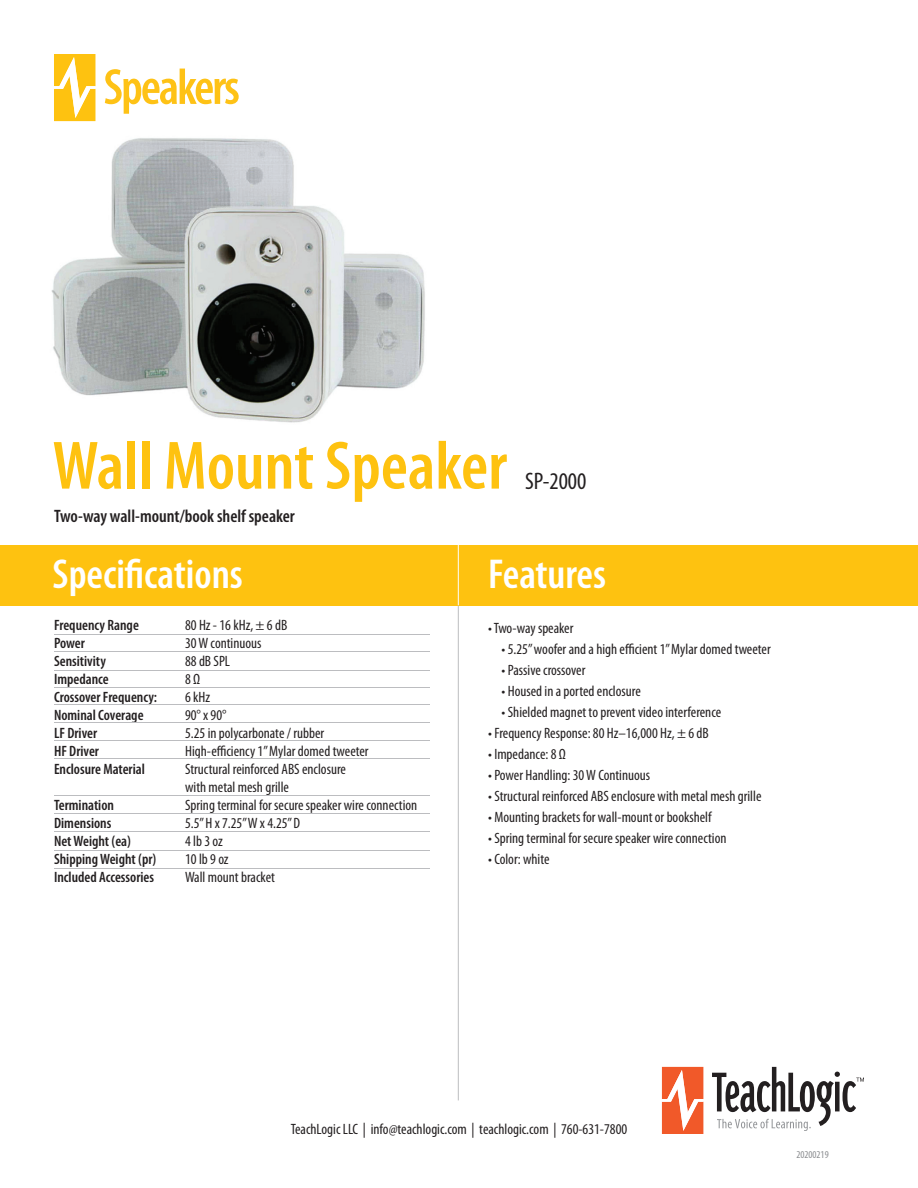
<style>
.page{position:relative;width:918px;height:1188px;background:#fff}
.page>*{position:absolute;margin:0;border:0;box-sizing:border-box;transform-origin:0 0}
.t1{font:600 condensed 69px "Myriad Pro";color:#fec210}
.t2{font:600 condensed 42px "Myriad Pro";color:#fff}
.t3{font:condensed 24px "Myriad Pro";color:#231f20}
.t4{font:600 condensed 18px "Myriad Pro";color:#231f20}
.t5{font:condensed 15px/18px "Myriad Pro";color:#231f20}
.t6{font:600 condensed 15px/18px "Myriad Pro";color:#231f20}
.t7{font:condensed 10.5px "Myriad Pro";color:#8b8d90}
</style>
<div class="page">
<img style="left:51px;top:138px;width:374px;height:285px">
<hr style="left:458px;top:598px;width:1px;height:502px;background:#bcbdc0">
<div style="left:0;top:545px;width:918px;height:60px;background:#fec210"></div>
<hr style="left:458px;top:538px;width:1px;height:67px;background:#fff">
<hr style="left:54px;top:832px;width:376px;height:1px;background:#bcbdc0">
<hr style="left:54px;top:850px;width:376px;height:1px;background:#bcbdc0">
<hr style="left:54px;top:868px;width:376px;height:1px;background:#bcbdc0">
<hr style="left:54px;top:814px;width:376px;height:1px;background:#bcbdc0">
<hr style="left:54px;top:795px;width:376px;height:1px;background:#bcbdc0">
<hr style="left:54px;top:758px;width:376px;height:1px;background:#bcbdc0">
<hr style="left:54px;top:740px;width:376px;height:1px;background:#bcbdc0">
<hr style="left:54px;top:722px;width:376px;height:1px;background:#bcbdc0">
<hr style="left:54px;top:635px;width:376px;height:1px;background:#bcbdc0">
<hr style="left:54px;top:652px;width:376px;height:1px;background:#bcbdc0">
<hr style="left:54px;top:687px;width:376px;height:1px;background:#bcbdc0">
<hr style="left:54px;top:704px;width:376px;height:1px;background:#bcbdc0">
<svg style="left:54px;top:54px;width:41px;height:67px"></svg>
<svg style="left:105px;top:69px;width:134px;height:45px"></svg>
<svg style="left:712px;top:1067px;width:152px;height:64px"></svg>
<svg style="left:662px;top:1067px;width:41px;height:67px"></svg>
<hr style="left:54px;top:670px;width:376px;height:1px;background:#bcbdc0">
<h1 class="t1" style="left:53px;top:428px;width:456px">Wall Mount Speaker</h1>
<p class="t4" style="left:54px;top:506px;width:242px">Two-way wall-mount/book shelf speaker</p>
<h3 class="t3" style="left:525px;top:468px;width:63px">SP-2000</h3>
<h2 class="t2" style="left:53px;top:551px;width:192px">Specifications</h2>
<h2 class="t2" style="left:488px;top:551px;width:119px">Features</h2>
<p class="t6" style="left:54px;top:616px;width:105px">Frequency Range<br>Power<br>Sensitivity<br>Impedance<br>Crossover Frequency:<br>Nominal Coverage<br>LF Driver<br>HF Driver<br>Enclosure Material</p>
<p class="t6" style="left:54px;top:796px;width:104px">Termination<br>Dimensions<br>Net Weight (ea)<br>Shipping Weight (pr)<br>Included Accessories</p>
<p class="t5" style="left:185px;top:616px;width:234px">80 Hz - 16 kHz, ± 6 dB<br>30 W continuous<br>88 dB SPL<br>8 Ω<br>6 kHz<br>90° x 90°<br>5.25 in polycarbonate / rubber<br>High-efficiency 1” Mylar domed tweeter<br>Structural reinforced ABS enclosure<br>with metal mesh grille<br>Spring terminal for secure speaker wire connection<br>5.5” H x 7.25” W x 4.25” D<br>4 lb 3 oz<br>10 lb 9 oz<br>Wall mount bracket</p>
<p class="t5" style="left:488px;top:619px;width:87px">• Two-way speaker</p>
<p class="t5" style="left:502px;top:640px;width:271px">• 5.25” woofer and a high efficient 1” Mylar domed tweeter</p>
<p class="t5" style="left:502px;top:661px;width:85px">• Passive crossover</p>
<p class="t5" style="left:502px;top:682px;width:141px">• Housed in a ported enclosure</p>
<p class="t5" style="left:502px;top:703px;width:221px">• Shielded magnet to prevent video interference</p>
<p class="t5" style="left:488px;top:724px;width:222px">• Frequency Response: 80 Hz–16,000 Hz, ± 6 dB</p>
<p class="t5" style="left:488px;top:745px;width:79px">• Impedance: 8 Ω</p>
<p class="t5" style="left:488px;top:766px;width:163px">• Power Handling: 30 W Continuous</p>
<p class="t5" style="left:488px;top:787px;width:275px">• Structural reinforced ABS enclosure with metal mesh grille</p>
<p class="t5" style="left:488px;top:808px;width:225px">• Mounting brackets for wall-mount or bookshelf</p>
<p class="t5" style="left:488px;top:829px;width:240px">• Spring terminal for secure speaker wire connection</p>
<p class="t5" style="left:488px;top:850px;width:63px">• Color: white</p>
<p class="t5" style="left:291px;top:1120px;width:338px">TeachLogic LLC | info@teachlogic.com | teachlogic.com | 760-631-7800</p>
<p class="t7" style="left:796px;top:1149px;width:34px">20200219</p>
</div>
